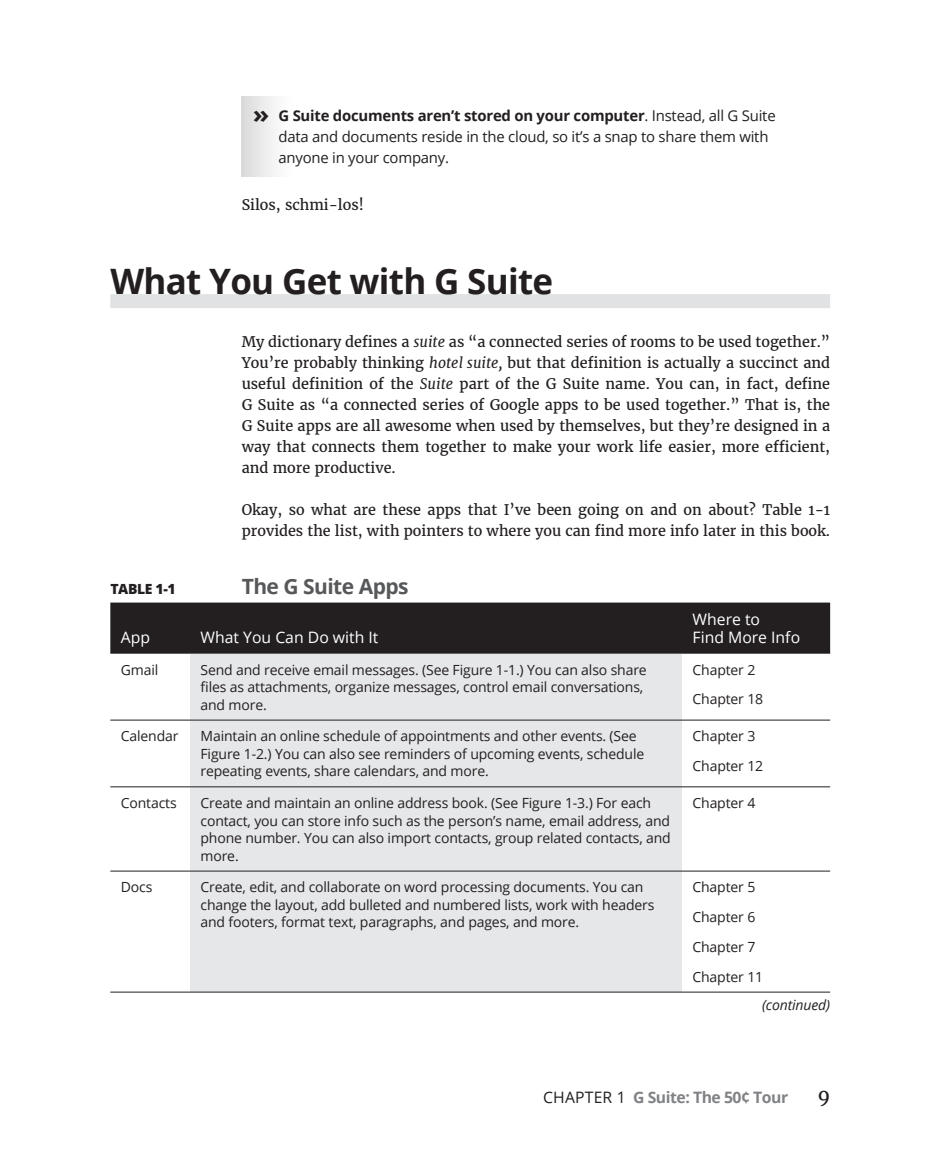
<style>
.page{position:relative;width:930px;height:1166px;background:#fff}
.page>*{position:absolute;margin:0;border:0;box-sizing:border-box;transform-origin:0 0}
.t1{font:700 35px "Open Sans";letter-spacing:-.02em;color:#231f20}
.t2{font:700 21px "Open Sans";letter-spacing:-.025em;color:#57585a}
.t3{font:19.25px "Merriweather";color:#231f20}
.t4{font:15.75px/17.5px "Open Sans";color:#fff}
.t5{font:700 15.75px "Open Sans";letter-spacing:-.03em;color:#808285}
.t6{font:14.88px/21px "Open Sans";letter-spacing:-.015em;color:#231f20}
.t7{font:14.35px/21px "Merriweather";color:#231f20;text-align:justify}
.t8{font:14px/17.5px "Open Sans";letter-spacing:-.01em;color:#231f20}
.t9{font:italic 14px "Open Sans";letter-spacing:-.01em;color:#231f20}
.t10{font:800 14px "Open Sans";letter-spacing:-.025em;color:#231f20}
.s1{font-weight:700;font-size:24.5px}
.s2{font-weight:700}
.s3{font-style:italic}
.s4{font-weight:400;color:#231f20}
</style>
<div class="page">
<svg style="left:242px;top:96px;width:32px;height:81px"></svg>
<div style="left:110px;top:294px;width:720px;height:14px;background:#e1e2e4"></div>
<div style="left:110px;top:602px;width:720px;height:50px;background:#231f20"></div>
<div style="left:190px;top:653px;width:491px;height:338px;background:#e6e7e9"></div>
<hr style="left:190px;top:786px;width:491px;height:1px;background:#231f20">
<hr style="left:190px;top:870px;width:491px;height:1px;background:#231f20">
<hr style="left:190px;top:991px;width:491px;height:1px;background:#231f20">
<hr style="left:681px;top:786px;width:149px;height:1px;background:#231f20">
<hr style="left:681px;top:870px;width:149px;height:1px;background:#231f20">
<hr style="left:681px;top:991px;width:149px;height:1px;background:#231f20">
<hr style="left:110px;top:786px;width:80px;height:1px;background:#231f20">
<hr style="left:110px;top:870px;width:80px;height:1px;background:#231f20">
<hr style="left:110px;top:991px;width:80px;height:1px;background:#231f20">
<hr style="left:190px;top:652px;width:491px;height:1px;background:#231f20">
<hr style="left:681px;top:652px;width:149px;height:1px;background:#231f20">
<hr style="left:110px;top:652px;width:80px;height:1px;background:#231f20">
<hr style="left:190px;top:720px;width:491px;height:1px;background:#231f20">
<hr style="left:681px;top:720px;width:149px;height:1px;background:#231f20">
<hr style="left:110px;top:720px;width:80px;height:1px;background:#231f20">
<p class="t6" style="left:278px;top:104px;width:498px;text-indent:-26px"><span class="s1">»</span> <span class="s2">G Suite documents aren’t stored on your computer</span>. Instead, all G Suite data and documents reside in the cloud, so it’s a snap to share them with anyone in your company.</p>
<p class="t7" style="left:242px;top:194px;width:124px">Silos, schmi-los!</p>
<h1 class="t1" style="left:110px;top:257px;width:444px">What You Get with G Suite</h1>
<p class="t7" style="left:242px;top:331px;width:590px">My dictionary defines a <span class="s3">suite</span> as “a connected series of rooms to be used together.” You’re probably thinking <span class="s3">hotel suite,</span> but that definition is actually a succinct and useful definition of the <span class="s3">Suite</span> part of the G Suite name. You can, in fact, define G Suite as “a connected series of Google apps to be used together.” That is, the G Suite apps are all awesome when used by themselves, but they’re designed in a way that connects them together to make your work life easier, more efficient, and more productive.</p>
<p class="t7" style="left:242px;top:499px;width:590px">Okay, so what are these apps that I’ve been going on and on about? Table 1-1 provides the list, with pointers to where you can find more info later in this book.</p>
<p class="t10" style="left:110px;top:578px;width:67px">TABLE 1-1</p>
<h2 class="t2" style="left:242px;top:571px;width:168px">The G Suite Apps</h2>
<p class="t4" style="left:121px;top:627px;width:31px">App</p>
<p class="t4" style="left:200px;top:627px;width:179px">What You Can Do with It</p>
<p class="t4" style="left:692px;top:610px;width:109px">Where to<br>Find More Info</p>
<p class="t8" style="left:121px;top:660px;width:39px">Gmail</p>
<p class="t8" style="left:200px;top:660px;width:447px">Send and receive email messages. (See Figure 1-1.) You can also share files as attachments, organize messages, control email conversations, and more.</p>
<p class="t8" style="left:692px;top:654px;width:72px;line-height:29.8px">Chapter 2<br>Chapter 18</p>
<p class="t8" style="left:121px;top:727px;width:59px">Calendar</p>
<p class="t8" style="left:200px;top:727px;width:445px">Maintain an online schedule of appointments and other events. (See<br>Figure 1-2.) You can also see reminders of upcoming events, schedule repeating events, share calendars, and more.</p>
<p class="t8" style="left:692px;top:721px;width:72px;line-height:29.8px">Chapter 3<br>Chapter 12</p>
<p class="t8" style="left:121px;top:794px;width:57px">Contacts</p>
<p class="t8" style="left:200px;top:794px;width:471px">Create and maintain an online address book. (See Figure 1-3.) For each contact, you can store info such as the person’s name, email address, and phone number. You can also import contacts, group related contacts, and more.</p>
<p class="t8" style="left:692px;top:794px;width:64px">Chapter 4</p>
<p class="t8" style="left:121px;top:878px;width:33px">Docs</p>
<p class="t8" style="left:200px;top:878px;width:455px">Create, edit, and collaborate on word processing documents. You can change the layout, add bulleted and numbered lists, work with headers and footers, format text, paragraphs, and pages, and more.</p>
<p class="t8" style="left:692px;top:872px;width:72px;line-height:29.8px">Chapter 5<br>Chapter 6<br>Chapter 7<br>Chapter 11</p>
<p class="t9" style="left:761px;top:995px;width:70px">(continued)</p>
<p class="t5" style="left:543px;top:1086px;width:246px"><span class="s4">CHAPTER 1</span> G Suite: The 50¢ Tour</p>
<h3 class="t3" style="left:817px;top:1083px;width:14px">9</h3>
</div>
